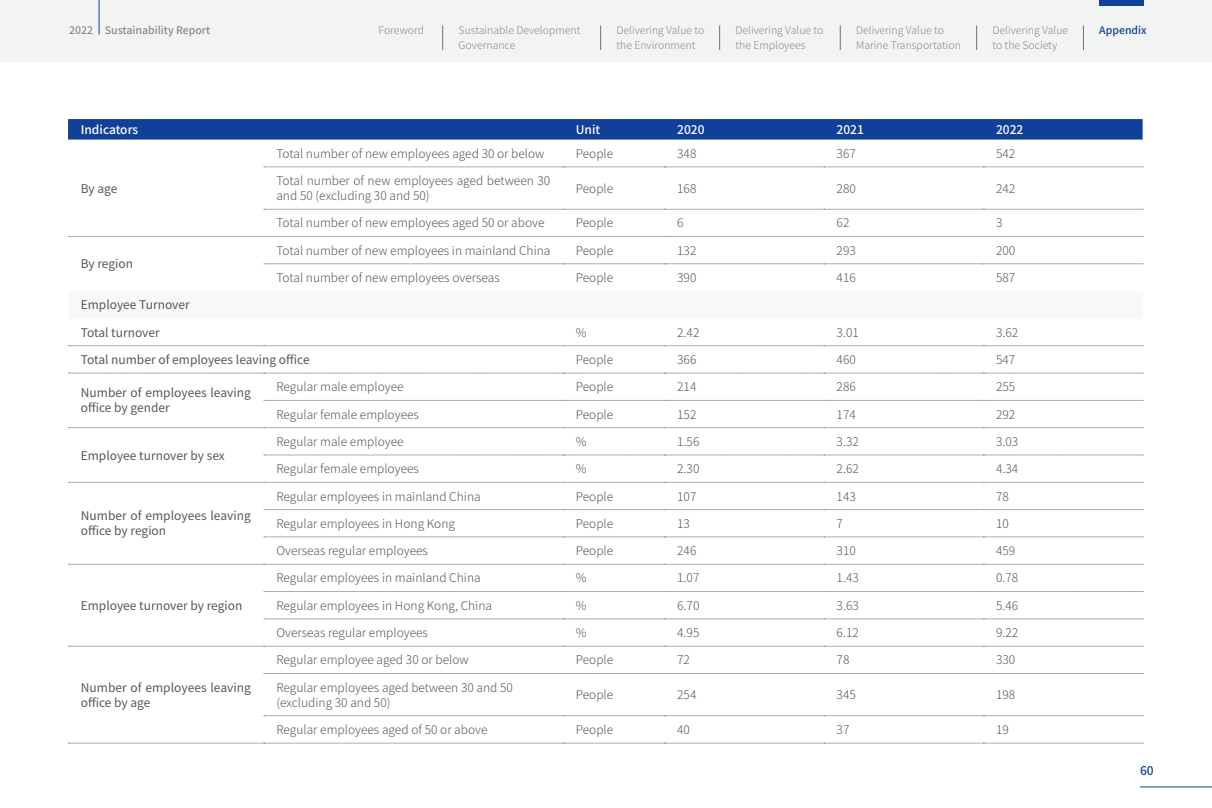
<style>
.page{position:relative;width:1212px;height:808px;background:#fff}
.page>*{position:absolute;margin:0;border:0;box-sizing:border-box;transform-origin:0 0}
.t1{font:300 12px/15px "Source Han Sans SC";color:#595757}
.t2{font:12px/15px "Source Han Sans SC";color:#595757}
.t3{font:500 12px "Source Han Sans SC";color:#fff}
.t4{font:500 12px "Source Han Sans SC";color:#124098}
.t5{font:300 10.5px/15px "Source Han Sans SC";color:#898989}
.t6{font:500 10.5px "Source Han Sans SC";color:#898989}
.t7{font:500 10.5px "Source Han Sans SC";color:#124098}
</style>
<div class="page">
<hr style="left:1140px;top:787px;width:72px;height:1px;background:#124098">
<div style="left:0;top:0;width:1212px;height:62px;background:#f2f3f3"></div>
<div style="left:1099px;top:0;width:45px;height:6px;background:#124098"></div>
<hr style="left:99px;top:0;width:1px;height:34px;background:#124098">
<svg style="left:442px;top:26px;width:1px;height:24px"></svg>
<svg style="left:1083px;top:26px;width:1px;height:24px"></svg>
<svg style="left:976px;top:26px;width:1px;height:24px"></svg>
<svg style="left:840px;top:26px;width:1px;height:24px"></svg>
<svg style="left:719px;top:26px;width:1px;height:24px"></svg>
<svg style="left:600px;top:26px;width:1px;height:24px"></svg>
<svg style="left:68px;top:119px;width:1074px;height:21px;background:#17449a"></svg>
<div style="left:68px;top:291px;width:1074px;height:27px;background:#f7f8f8"></div>
<svg style="left:264px;top:167px;width:879px;height:1px"></svg>
<svg style="left:264px;top:209px;width:879px;height:1px"></svg>
<svg style="left:68px;top:236px;width:1075px;height:1px"></svg>
<svg style="left:264px;top:264px;width:879px;height:1px"></svg>
<svg style="left:68px;top:345px;width:1075px;height:1px"></svg>
<svg style="left:68px;top:373px;width:1075px;height:1px"></svg>
<svg style="left:264px;top:400px;width:879px;height:1px"></svg>
<svg style="left:68px;top:427px;width:1075px;height:1px"></svg>
<svg style="left:264px;top:455px;width:879px;height:1px"></svg>
<svg style="left:68px;top:482px;width:1075px;height:1px"></svg>
<svg style="left:264px;top:509px;width:879px;height:1px"></svg>
<svg style="left:264px;top:537px;width:879px;height:1px"></svg>
<svg style="left:68px;top:564px;width:1075px;height:1px"></svg>
<svg style="left:264px;top:591px;width:879px;height:1px"></svg>
<svg style="left:264px;top:619px;width:879px;height:1px"></svg>
<svg style="left:68px;top:646px;width:1075px;height:1px"></svg>
<svg style="left:264px;top:673px;width:879px;height:1px"></svg>
<svg style="left:264px;top:715px;width:879px;height:1px"></svg>
<svg style="left:68px;top:743px;width:1075px;height:1px"></svg>
<p class="t6" style="left:69px;top:24px;width:143px">2022 Sustainability Report</p>
<p class="t7" style="left:1099px;top:24px;width:49px">Appendix</p>
<p class="t5" style="left:379px;top:23px;width:47px">Foreword</p>
<p class="t5" style="left:459px;top:23px;width:123px">Sustainable Development<br>Governance</p>
<p class="t5" style="left:735px;top:23px;width:89px">Delivering Value to the Employees</p>
<p class="t5" style="left:856px;top:23px;width:106px">Delivering Value to<br>Marine Transportation</p>
<p class="t5" style="left:992px;top:23px;width:77px">Delivering Value to the Society</p>
<p class="t5" style="left:616px;top:23px;width:89px">Delivering Value to the Environment</p>
<p class="t3" style="left:81px;top:123px;width:59px">Indicators</p>
<p class="t3" style="left:576px;top:123px;width:26px">Unit</p>
<p class="t3" style="left:677px;top:123px;width:29px">2020</p>
<p class="t3" style="left:836px;top:123px;width:29px">2021</p>
<p class="t3" style="left:996px;top:123px;width:29px">2022</p>
<p class="t2" style="left:81px;top:181px;width:38px">By age</p>
<p class="t2" style="left:81px;top:257px;width:54px">By region</p>
<p class="t1" style="left:276px;top:146px;width:270px">Total number of new employees aged 30 or below</p>
<p class="t1" style="left:576px;top:146px;width:39px">People</p>
<p class="t1" style="left:677px;top:146px;width:21px">348</p>
<p class="t1" style="left:836px;top:146px;width:21px">367</p>
<p class="t1" style="left:996px;top:146px;width:21px">542</p>
<p class="t1" style="left:276px;top:173px;width:275px">Total number of new employees aged between 30 and 50 (excluding 30 and 50)</p>
<p class="t1" style="left:576px;top:181px;width:39px">People</p>
<p class="t1" style="left:677px;top:181px;width:21px">168</p>
<p class="t1" style="left:836px;top:181px;width:21px">280</p>
<p class="t1" style="left:996px;top:181px;width:21px">242</p>
<p class="t1" style="left:276px;top:216px;width:270px">Total number of new employees aged 50 or above</p>
<p class="t1" style="left:576px;top:216px;width:39px">People</p>
<p class="t1" style="left:677px;top:216px;width:8px">6</p>
<p class="t1" style="left:836px;top:216px;width:14px">62</p>
<p class="t1" style="left:996px;top:216px;width:8px">3</p>
<p class="t1" style="left:276px;top:243px;width:275px">Total number of new employees in mainland China</p>
<p class="t1" style="left:576px;top:243px;width:39px">People</p>
<p class="t1" style="left:677px;top:243px;width:21px">132</p>
<p class="t1" style="left:836px;top:243px;width:21px">293</p>
<p class="t1" style="left:996px;top:243px;width:21px">200</p>
<p class="t1" style="left:276px;top:270px;width:225px">Total number of new employees overseas</p>
<p class="t1" style="left:576px;top:270px;width:39px">People</p>
<p class="t1" style="left:677px;top:270px;width:21px">390</p>
<p class="t1" style="left:836px;top:270px;width:21px">416</p>
<p class="t1" style="left:996px;top:270px;width:21px">587</p>
<p class="t2" style="left:81px;top:298px;width:111px">Employee Turnover</p>
<p class="t2" style="left:81px;top:325px;width:80px">Total turnover</p>
<p class="t1" style="left:576px;top:325px;width:12px">%</p>
<p class="t1" style="left:677px;top:325px;width:24px">2.42</p>
<p class="t1" style="left:836px;top:325px;width:24px">3.01</p>
<p class="t1" style="left:996px;top:325px;width:24px">3.62</p>
<p class="t2" style="left:81px;top:352px;width:230px">Total number of employees leaving office</p>
<p class="t1" style="left:576px;top:352px;width:39px">People</p>
<p class="t1" style="left:677px;top:352px;width:21px">366</p>
<p class="t1" style="left:836px;top:352px;width:21px">460</p>
<p class="t1" style="left:996px;top:352px;width:21px">547</p>
<p class="t2" style="left:81px;top:386px;width:172px">Number of employees leaving office by gender</p>
<p class="t1" style="left:276px;top:380px;width:129px">Regular male employee</p>
<p class="t1" style="left:576px;top:380px;width:39px">People</p>
<p class="t1" style="left:677px;top:380px;width:21px">214</p>
<p class="t1" style="left:836px;top:380px;width:21px">286</p>
<p class="t1" style="left:996px;top:380px;width:21px">255</p>
<p class="t1" style="left:276px;top:407px;width:144px">Regular female employees</p>
<p class="t1" style="left:576px;top:407px;width:39px">People</p>
<p class="t1" style="left:677px;top:407px;width:21px">152</p>
<p class="t1" style="left:836px;top:407px;width:21px">174</p>
<p class="t1" style="left:996px;top:407px;width:21px">292</p>
<p class="t2" style="left:81px;top:448px;width:146px">Employee turnover by sex</p>
<p class="t2" style="left:81px;top:509px;width:172px">Number of employees leaving office by region</p>
<p class="t2" style="left:81px;top:598px;width:163px">Employee turnover by region</p>
<p class="t2" style="left:81px;top:680px;width:172px">Number of employees leaving office by age</p>
<p class="t1" style="left:276px;top:434px;width:129px">Regular male employee</p>
<p class="t1" style="left:576px;top:434px;width:12px">%</p>
<p class="t1" style="left:677px;top:434px;width:24px">1.56</p>
<p class="t1" style="left:836px;top:434px;width:24px">3.32</p>
<p class="t1" style="left:996px;top:434px;width:24px">3.03</p>
<p class="t1" style="left:276px;top:462px;width:144px">Regular female employees</p>
<p class="t1" style="left:576px;top:462px;width:12px">%</p>
<p class="t1" style="left:677px;top:462px;width:24px">2.30</p>
<p class="t1" style="left:836px;top:462px;width:24px">2.62</p>
<p class="t1" style="left:996px;top:462px;width:24px">4.34</p>
<p class="t1" style="left:276px;top:489px;width:206px">Regular employees in mainland China</p>
<p class="t1" style="left:576px;top:489px;width:39px">People</p>
<p class="t1" style="left:677px;top:489px;width:21px">107</p>
<p class="t1" style="left:836px;top:489px;width:21px">143</p>
<p class="t1" style="left:996px;top:489px;width:14px">78</p>
<p class="t1" style="left:276px;top:516px;width:180px">Regular employees in Hong Kong</p>
<p class="t1" style="left:576px;top:516px;width:39px">People</p>
<p class="t1" style="left:677px;top:516px;width:14px">13</p>
<p class="t1" style="left:836px;top:516px;width:8px">7</p>
<p class="t1" style="left:996px;top:516px;width:14px">10</p>
<p class="t1" style="left:276px;top:543px;width:153px">Overseas regular employees</p>
<p class="t1" style="left:576px;top:543px;width:39px">People</p>
<p class="t1" style="left:677px;top:543px;width:21px">246</p>
<p class="t1" style="left:836px;top:543px;width:21px">310</p>
<p class="t1" style="left:996px;top:543px;width:21px">459</p>
<p class="t1" style="left:276px;top:571px;width:206px">Regular employees in mainland China</p>
<p class="t1" style="left:576px;top:571px;width:12px">%</p>
<p class="t1" style="left:677px;top:571px;width:24px">1.07</p>
<p class="t1" style="left:836px;top:571px;width:24px">1.43</p>
<p class="t1" style="left:996px;top:571px;width:24px">0.78</p>
<p class="t1" style="left:276px;top:598px;width:217px">Regular employees in Hong Kong, China</p>
<p class="t1" style="left:576px;top:598px;width:12px">%</p>
<p class="t1" style="left:677px;top:598px;width:24px">6.70</p>
<p class="t1" style="left:836px;top:598px;width:24px">3.63</p>
<p class="t1" style="left:996px;top:598px;width:24px">5.46</p>
<p class="t1" style="left:276px;top:625px;width:153px">Overseas regular employees</p>
<p class="t1" style="left:576px;top:625px;width:12px">%</p>
<p class="t1" style="left:677px;top:625px;width:24px">4.95</p>
<p class="t1" style="left:836px;top:625px;width:24px">6.12</p>
<p class="t1" style="left:996px;top:625px;width:24px">9.22</p>
<p class="t1" style="left:276px;top:653px;width:194px">Regular employee aged 30 or below</p>
<p class="t1" style="left:576px;top:653px;width:39px">People</p>
<p class="t1" style="left:677px;top:653px;width:14px">72</p>
<p class="t1" style="left:836px;top:653px;width:14px">78</p>
<p class="t1" style="left:996px;top:653px;width:21px">330</p>
<p class="t1" style="left:276px;top:680px;width:238px">Regular employees aged between 30 and 50 (excluding 30 and 50)</p>
<p class="t1" style="left:576px;top:687px;width:39px">People</p>
<p class="t1" style="left:677px;top:687px;width:21px">254</p>
<p class="t1" style="left:836px;top:687px;width:21px">345</p>
<p class="t1" style="left:996px;top:687px;width:21px">198</p>
<p class="t1" style="left:276px;top:722px;width:213px">Regular employees aged of 50 or above</p>
<p class="t1" style="left:576px;top:722px;width:39px">People</p>
<p class="t1" style="left:677px;top:722px;width:14px">40</p>
<p class="t1" style="left:836px;top:722px;width:14px">37</p>
<p class="t1" style="left:996px;top:722px;width:14px">19</p>
<p class="t4" style="left:1140px;top:763px;width:15px">60</p>
</div>
